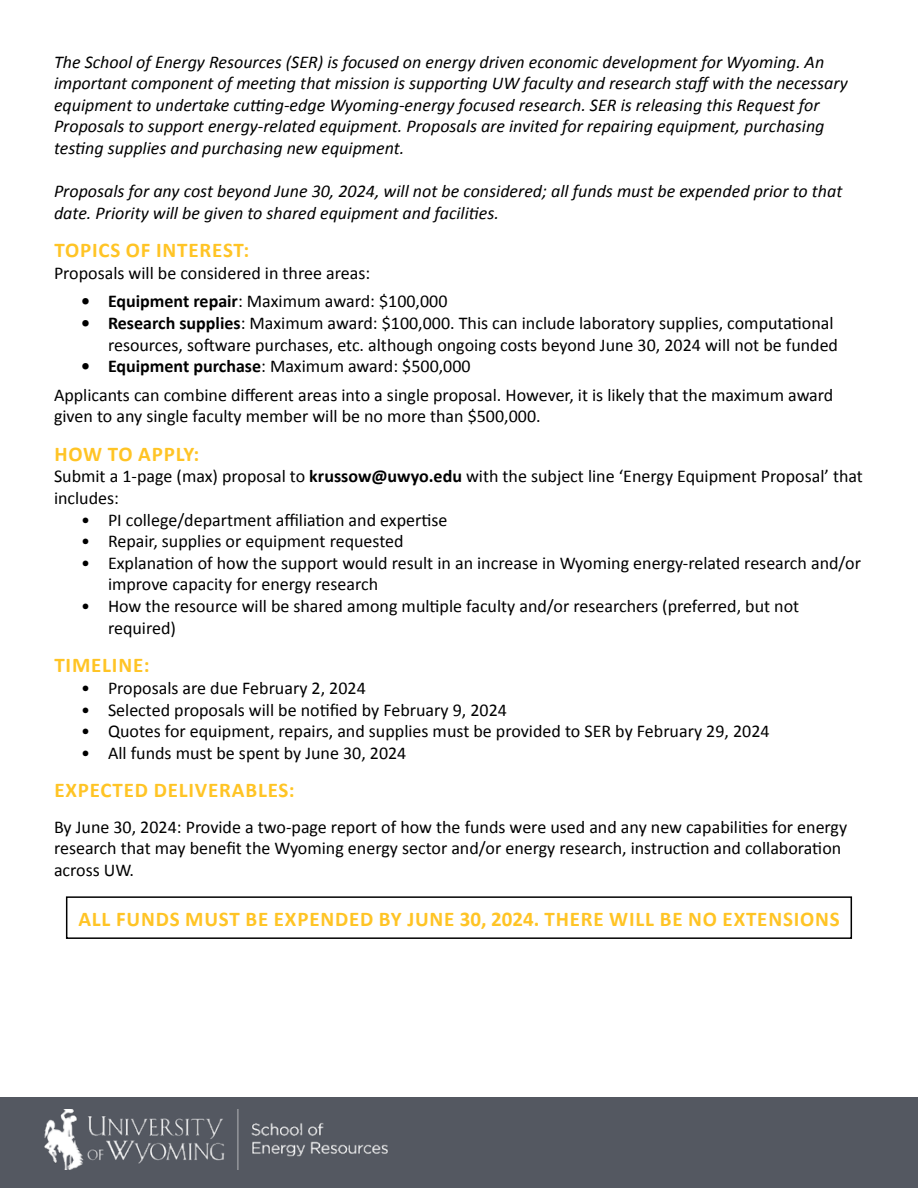
<style>
.page{position:relative;width:918px;height:1188px;background:#fff}
.page>*{position:absolute;margin:0;border:0;box-sizing:border-box;transform-origin:0 0}
.t1{font:700 21px "Calibri";letter-spacing:.04em;color:#ffc425}
.t2{font:18px/21.6px "Calibri";color:#000}
.t3{font:italic 18px/21.6px "Calibri";color:#000}
.s1{font-weight:700}
</style>
<div class="page">
<div style="left:0;top:1098px;width:918px;height:90px;background:#545861"></div>
<img style="left:44px;top:1109px;width:344px;height:61px">
<div style="left:66px;top:896px;width:786px;height:43px;border:2px solid #000"></div>
<p class="t3" style="left:54px;top:50px;width:795px">The School of Energy Resources (SER) is focused on energy driven economic development for Wyoming. An important component of meeting that mission is supporting UW faculty and research staff with the necessary equipment to undertake cutting-edge Wyoming-energy focused research. SER is releasing this Request for Proposals to support energy-related equipment. Proposals are invited for repairing equipment, purchasing testing supplies and purchasing new equipment.</p>
<p class="t3" style="left:54px;top:179px;width:790px">Proposals for any cost beyond June 30, 2024, will not be considered; all funds must be expended prior to that date. Priority will be given to shared equipment and facilities.</p>
<p class="t1" style="left:54px;top:237px;width:196px">TOPICS OF INTEREST:</p>
<p class="t2" style="left:54px;top:261px;width:318px">Proposals will be considered in three areas:</p>
<p class="t2" style="left:81px;top:290px;width:368px"><span class="s1">• Equipment repair</span>: Maximum award: $100,000</p>
<p class="t2" style="left:81px;top:311px;width:759px;text-align:right"><span class="s1">• Research supplies</span>: Maximum award: $100,000. This can include laboratory supplies, computational resources, software purchases, etc. although ongoing costs beyond June 30, 2024 will not be funded</p>
<p class="t2" style="left:54px;top:351px;width:781px;line-height:28.3px;text-indent:27px"><span class="s1">• Equipment purchase</span>: Maximum award: $500,000<br>Applicants can combine different areas into a single proposal. However, it is likely that the maximum award</p>
<p class="t2" style="left:54px;top:404px;width:488px">given to any single faculty member will be no more than $500,000.</p>
<p class="t1" style="left:54px;top:441px;width:146px">HOW TO APPLY:</p>
<p class="t2" style="left:54px;top:465px;width:811px">Submit a 1-page (max) proposal to <span class="s1">krussow@uwyo.edu</span> with the subject line ‘Energy Equipment Proposal’ that includes:</p>
<p class="t2" style="left:81px;top:508px;width:368px">• PI college/department affiliation and expertise</p>
<p class="t2" style="left:81px;top:530px;width:324px">• Repair, supplies or equipment requested</p>
<p class="t2" style="left:108px;top:551px;width:755px;text-indent:-27px">• Explanation of how the support would result in an increase in Wyoming energy-related research and/or improve capacity for energy research</p>
<p class="t2" style="left:108px;top:594px;width:693px;text-indent:-27px">• How the resource will be shared among multiple faculty and/or researchers (preferred, but not required)</p>
<p class="t1" style="left:54px;top:652px;width:97px">TIMELINE:</p>
<p class="t2" style="left:81px;top:676px;width:286px">• Proposals are due February 2, 2024</p>
<p class="t2" style="left:81px;top:698px;width:427px">• Selected proposals will be notified by February 9, 2024</p>
<p class="t2" style="left:81px;top:719px;width:690px">• Quotes for equipment, repairs, and supplies must be provided to SER by February 29, 2024</p>
<p class="t2" style="left:81px;top:741px;width:327px">• All funds must be spent by June 30, 2024</p>
<p class="t1" style="left:54px;top:777px;width:242px">EXPECTED DELIVERABLES:</p>
<p class="t2" style="left:54px;top:815px;width:795px">By June 30, 2024: Provide a two-page report of how the funds were used and any new capabilities for energy research that may benefit the Wyoming energy sector and/or energy research, instruction and collaboration across UW.</p>
<p class="t1" style="left:78px;top:906px;width:763px">ALL FUNDS MUST BE EXPENDED BY JUNE 30, 2024. THERE WILL BE NO EXTENSIONS</p>
</div>
